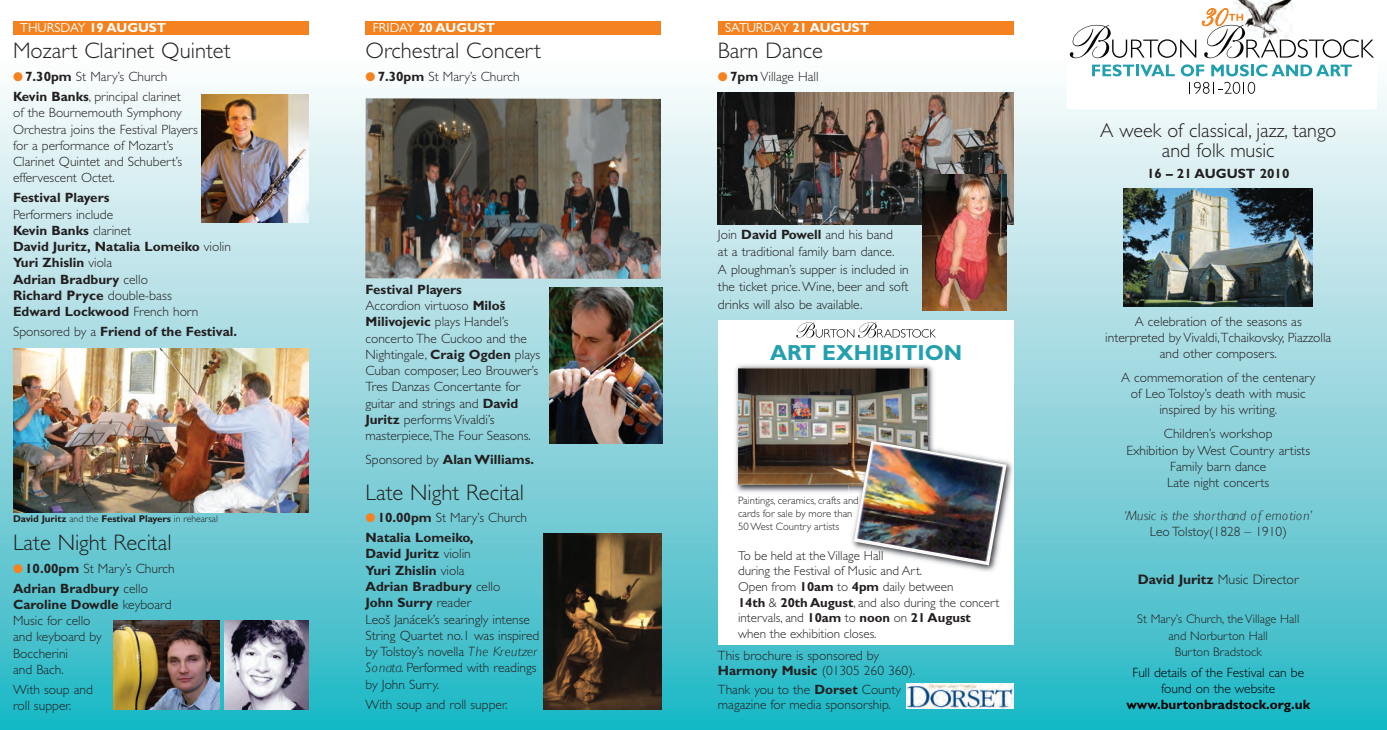
<style>
.page{position:relative;width:1387px;height:730px;background:#fff}
.page>*{position:absolute;margin:0;border:0;box-sizing:border-box;transform-origin:0 0}
.t1{font:300 22.5px "Gill Sans";color:#231f20}
.t2{font:700 21.75px "Gill Sans";color:#23a0af}
.t3{font:300 20px/20px "Gill Sans";color:#231f20;text-align:center}
.t4{font:300 13.75px "Gill Sans";color:#231f20}
.t5{font:700 13.75px "Gill Sans";color:#231f20}
.t6{font:300 13.5px/16.2px "Gill Sans";color:#231f20}
.t7{font:700 13.5px/16.2px "Gill Sans";color:#231f20}
.t8{font:300 13.5px/16.2px "Gill Sans";color:#000;text-align:center}
.t9{font:italic 300 13.5px "Gill Sans";letter-spacing:.03em;color:#231f20}
.t10{font:700 13.5px "Gill Sans";color:#000}
.t11{font:13.12px "Gill Sans";color:#fff}
.t12{font:700 13.12px "Gill Sans";color:#fff}
.t13{font:300 13px/15.6px "Gill Sans";color:#231f20}
.t14{font:300 12.5px/16.2px "Gill Sans";color:#231f20;text-align:center}
.t15{font:300 10.62px/12.8px "Gill Sans";color:#231f20}
.t16{font:700 9.75px "Gill Sans";letter-spacing:-.005em;color:#231f20}
.s1{font-weight:700}
.s2{font-weight:400}
.s3{color:#f58220}
.s4{font-weight:300}
.s5{font-style:italic}
</style>
<div class="page">
<img style="left:0;top:88px;width:1386px;height:641px">
<img style="left:365px;top:98px;width:296px;height:181px">
<img style="left:717px;top:93px;width:296px;height:131px">
<div style="left:1066px;top:0;width:309px;height:109px;background:#fff"></div>
<svg style="left:1189px;top:82px;width:65px;height:12px"></svg>
<img style="left:1234px;top:0;width:58px;height:8px">
<svg style="left:1069px;top:25px;width:126px;height:33px"></svg>
<svg style="left:1201px;top:8px;width:172px;height:50px"></svg>
<svg style="left:1092px;top:64px;width:82px;height:12px"></svg>
<svg style="left:1180px;top:64px;width:23px;height:12px"></svg>
<svg style="left:1211px;top:64px;width:140px;height:12px"></svg>
<img style="left:113px;top:620px;width:106px;height:88px">
<img style="left:224px;top:620px;width:85px;height:88px">
<div style="left:13px;top:21px;width:296px;height:13px;background:#f58220"></div>
<div style="left:365px;top:21px;width:296px;height:13px;background:#f58220"></div>
<div style="left:717px;top:21px;width:296px;height:13px;background:#f58220"></div>
<div style="left:717px;top:319px;width:296px;height:325px;background:#fff"></div>
<img style="left:735px;top:364px;width:199px;height:129px">
<img style="left:738px;top:368px;width:189px;height:116px">
<img style="left:852px;top:461px;width:161px;height:111px">
<img style="left:848px;top:436px;width:79px;height:48px">
<img style="left:853px;top:440px;width:153px;height:125px">
<svg style="left:796px;top:322px;width:139px;height:15px"></svg>
<img style="left:13px;top:348px;width:296px;height:164px">
<img style="left:549px;top:287px;width:113px;height:156px">
<img style="left:543px;top:533px;width:118px;height:175px">
<img style="left:922px;top:174px;width:84px;height:136px">
<img style="left:1123px;top:188px;width:189px;height:118px">
<img style="left:202px;top:94px;width:107px;height:128px">
<img style="left:906px;top:682px;width:107px;height:26px">
<p class="t11" style="left:20px;top:23px;width:147px">THURSDAY <span class="s1">19 AUGUST</span></p>
<p class="t12" style="left:372px;top:22px;width:124px"><span class="s2">FRIDAY</span> 20 AUGUST</p>
<p class="t11" style="left:725px;top:23px;width:146px">SATURDAY <span class="s1">21 AUGUST</span></p>
<h1 class="t1" style="left:13px;top:42px;width:219px">Mozart Clarinet Quintet</h1>
<p class="t6" style="left:13px;top:68px;width:169px;line-height:20px"><span class="s3">●</span> <span class="s1">7.30pm</span> St Mary’s Church<br><span class="s1">Kevin Banks</span>, principal clarinet</p>
<p class="t6" style="left:13px;top:106px;width:186px">of the Bournemouth Symphony<br>Orchestra joins the Festival Players for a performance of Mozart’s<br>Clarinet Quintet and Schubert’s effervescent Octet.</p>
<p class="t7" style="left:13px;top:191px;width:98px">Festival Players</p>
<p class="t7" style="left:13px;top:207px;width:219px"><span class="s4">Performers include<br></span>Kevin Banks <span class="s4">clarinet<br></span>David Juritz, Natalia Lomeiko <span class="s4">violin<br></span>Yuri Zhislin <span class="s4">viola<br></span>Adrian Bradbury <span class="s4">cello</span></p>
<p class="t5" style="left:13px;top:290px;width:160px">Richard Pryce <span class="s4">double-bass</span></p>
<p class="t7" style="left:13px;top:303px;width:226px;line-height:20px">Edward Lockwood <span class="s4">French horn<br>Sponsored by a</span> Friend of the Festival.</p>
<p class="t16" style="left:13px;top:514px;width:206px">David Juritz <span class="s4">and the</span> Festival Players <span class="s4">in rehearsal</span></p>
<h1 class="t1" style="left:13px;top:533px;width:160px">Late Night Recital</h1>
<p class="t7" style="left:13px;top:558px;width:163px;line-height:20px"><span class="s3">●</span> 10.00pm <span class="s4">St Mary’s Church<br></span>Adrian Bradbury <span class="s4">cello</span></p>
<p class="t6" style="left:13px;top:597px;width:160px"><span class="s1">Caroline Dowdle</span> keyboard<br>Music for cello<br>and keyboard by<br>Boccherini<br>and Bach.</p>
<p class="t6" style="left:13px;top:682px;width:81px">With soup and roll supper.</p>
<h1 class="t1" style="left:365px;top:42px;width:177px">Orchestral Concert</h1>
<p class="t6" style="left:365px;top:69px;width:156px"><span class="s3">●</span> <span class="s1">7.30pm</span> St Mary’s Church</p>
<p class="t6" style="left:365px;top:282px;width:176px"><span class="s1">Festival Players<br></span>Accordion virtuoso <span class="s1">Miloš<br>Milivojevic</span> plays Handel’s concerto The Cuckoo and the<br>Nightingale, <span class="s1">Craig Ogden</span> plays<br>Cuban composer, Leo Brouwer’s<br>Tres Danzas Concertante for guitar and strings and <span class="s1">David<br>Juritz</span> performs Vivaldi’s masterpiece, The Four Seasons.</p>
<p class="t7" style="left:365px;top:452px;width:170px"><span class="s4">Sponsored by</span> Alan Williams.</p>
<h1 class="t1" style="left:365px;top:483px;width:160px">Late Night Recital</h1>
<p class="t7" style="left:365px;top:508px;width:163px;line-height:20px"><span class="s3">●</span> 10.00pm <span class="s4">St Mary’s Church<br></span>Natalia Lomeiko,</p>
<p class="t6" style="left:365px;top:546px;width:175px"><span class="s1">David Juritz</span> violin<br><span class="s1">Yuri Zhislin</span> viola<br><span class="s1">Adrian Bradbury</span> cello<br><span class="s1">John Surry</span> reader<br>Leoš Janácek’s searingly intense<br>String Quartet no.1 was inspired by Tolstoy’s novella <span class="s5">T he Kreutzer<br>Sonata</span>. Performed with readings by John Surry.</p>
<p class="t6" style="left:365px;top:696px;width:144px">With soup and roll supper.</p>
<h1 class="t1" style="left:717px;top:42px;width:106px">Barn Dance</h1>
<p class="t6" style="left:717px;top:69px;width:102px"><span class="s3">●</span> <span class="s1">7pm</span> Village Hall</p>
<p class="t6" style="left:717px;top:226px;width:192px;line-height:17.5px">Join <span class="s1">David Powell</span> and his band<br>at a traditional family barn dance.<br>A ploughman’s supper is included in the ticket price. Wine, beer and soft drinks will also be available.</p>
<h2 class="t2" style="left:769px;top:344px;width:194px">ART EXHIBITION</h2>
<p class="t15" style="left:738px;top:494px;width:122px">Paintings, ceramics, crafts and cards for sale by more than<br>50 West Country artists</p>
<p class="t13" style="left:738px;top:548px;width:263px">To be held at the Village Hall<br>during the Festival of Music and Art.<br>Open from <span class="s1">10am</span> to <span class="s1">4pm</span> daily between<br><span class="s1">14th</span> &amp; <span class="s1">20th August</span>, and also during the concert intervals, and <span class="s1">10am</span> to <span class="s1">noon</span> on <span class="s1">21 August </span>when the exhibition closes.</p>
<p class="t6" style="left:717px;top:648px;width:199px;line-height:15px">This brochure is sponsored by<br><span class="s1">Harmony Music</span> (01305 260 360).</p>
<p class="t6" style="left:717px;top:682px;width:185px;line-height:15px">Thank you to the <span class="s1">Dorset</span> County magazine for media sponsorship.</p>
<h3 class="t3" style="left:1099px;top:122px;width:238px">A week of classical, jazz, tango and folk music</h3>
<p class="t7" style="left:1146px;top:166px;width:144px">16 – 21 AUGUST 2010</p>
<p class="t6" style="left:1104px;top:314px;width:227px;text-align:center">A celebration of the seasons as interpreted by Vivaldi, Tchaikovsky, Piazzolla and other composers.</p>
<p class="t6" style="left:1120px;top:370px;width:196px;text-align:center">A commemoration of the centenary of Leo Tolstoy’s death with music inspired by his writing.</p>
<p class="t6" style="left:1126px;top:426px;width:185px;text-align:center">Children’s workshop<br>Exhibition by West Country artists<br>Family barn dance<br>Late night concerts</p>
<p class="t9" style="left:1123px;top:507px;width:189px">‘Music is the shorthand of emotion’</p>
<p class="t6" style="left:1149px;top:524px;width:138px">Leo Tolstoy(1828 – 1910)</p>
<p class="t4" style="left:1137px;top:574px;width:162px"><span class="s1">David Juritz</span> Music Director</p>
<p class="t14" style="left:1136px;top:611px;width:163px">St Mary’s Church, the Village Hall and Norburton Hall<br>Burton Bradstock</p>
<p class="t8" style="left:1132px;top:664px;width:173px">Full details of the Festival can be found on the website</p>
<p class="t10" style="left:1126px;top:699px;width:185px">www.burtonbradstock.org.uk</p>
</div>
